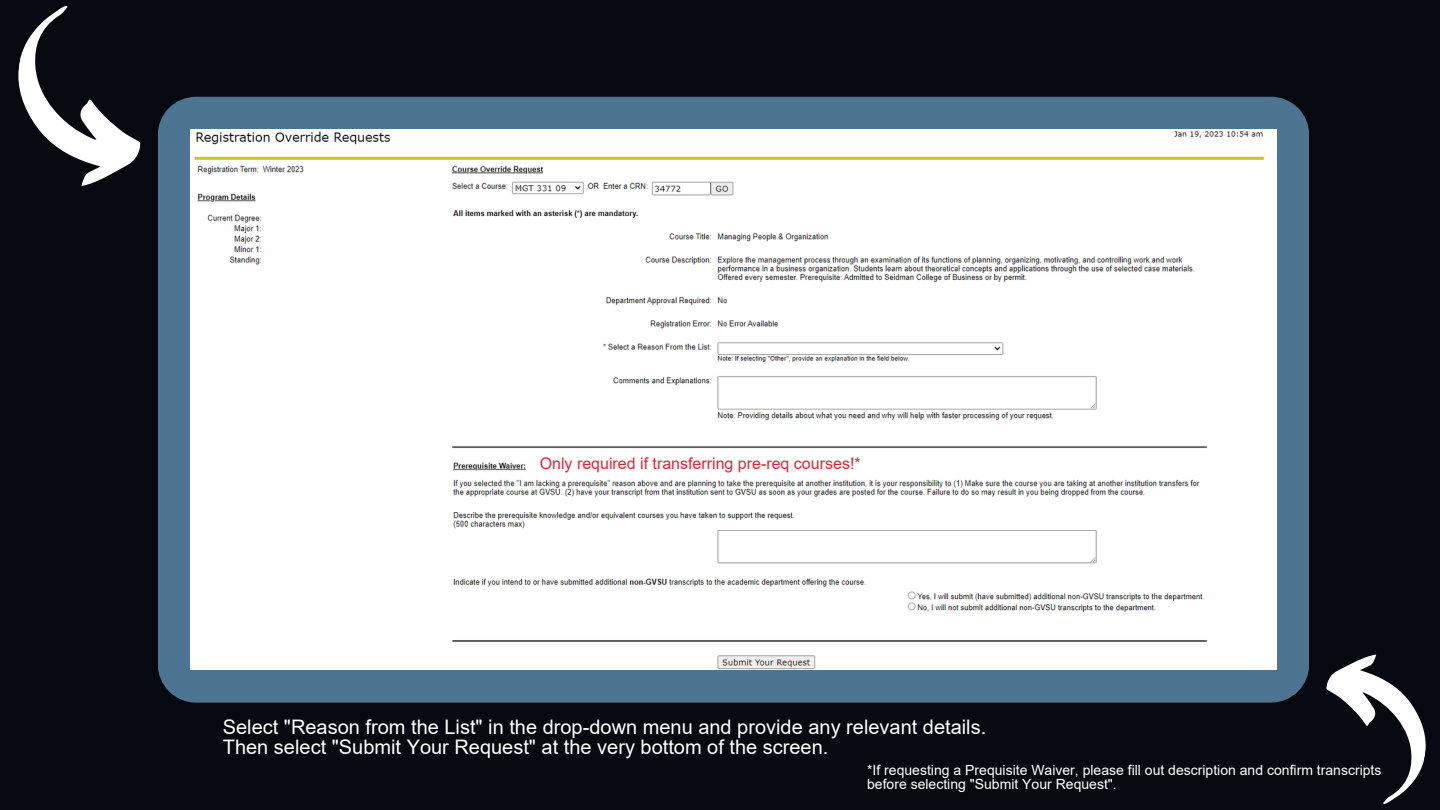
<style>
.page{position:relative;width:1440px;height:810px;background:#06090f}
.page>*{position:absolute;margin:0;border:0;box-sizing:border-box;transform-origin:0 0}
.t1{font:20px/20px "Arial";color:#fff}
.t2{font:16px "Arial";color:#e52237}
.t3{font:14px/14px "Arial";color:#fff}
</style>
<div class="page">
<div style="left:158px;top:97px;width:1150px;height:606px;background:#4d7490"></div>
<img style="left:190px;top:130px;width:1087px;height:540px">
<svg style="left:18px;top:5px;width:123px;height:181px"></svg>
<svg style="left:1326px;top:654px;width:100px;height:150px"></svg>
<p class="t2" style="left:540px;top:452px;width:322px">Only required if transferring pre-req courses!*</p>
<p class="t1" style="left:223px;top:717px;width:765px">Select "Reason from the List" in the drop-down menu and provide any relevant details.<br>Then select "Submit Your Request" at the very bottom of the screen.</p>
<p class="t3" style="left:867px;top:763px;width:516px">*If requesting a Prequisite Waiver, please fill out description and confirm transcripts before selecting "Submit Your Request".</p>
</div>
